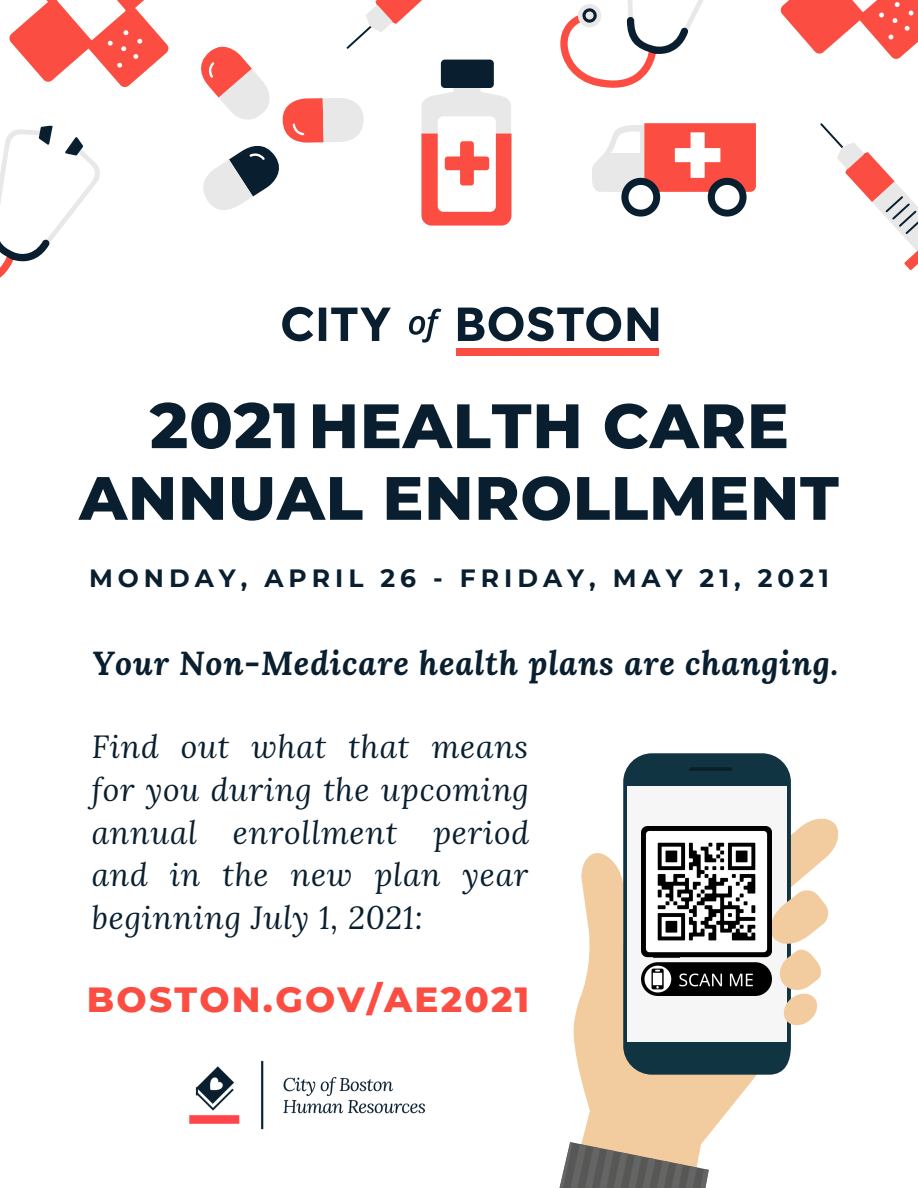
<style>
.page{position:relative;width:918px;height:1188px;background:#fff}
.page>*{position:absolute;margin:0;border:0;box-sizing:border-box;transform-origin:0 0}
.t1{font:800 62.55px "Montserrat";letter-spacing:.015em;color:#091f2f}
.t2{font:800 61.05px "Montserrat";letter-spacing:.015em;color:#091f2f}
.t3{font:800 35.7px "Montserrat";letter-spacing:.065em;color:#fb4d42}
.t4{font:italic 700 33.15px "Lora";letter-spacing:.025em;color:#091f2f}
.t5{font:italic 31.8px/42.8px "Lora";letter-spacing:.025em;color:#091f2f;text-align:justify}
.t6{font:700 25.05px "Montserrat";letter-spacing:.2em;color:#091f2f}
.s1{font-size:64.05px}
</style>
<div class="page">
<svg style="left:282px;top:307px;width:376px;height:36px"></svg>
<div style="left:457px;top:348px;width:202px;height:8px;background:#fb4d42"></div>
<svg style="left:560px;top:0;width:144px;height:88px"></svg>
<svg style="left:592px;top:123px;width:164px;height:94px"></svg>
<svg style="left:9px;top:0;width:160px;height:87px"></svg>
<svg style="left:201px;top:0;width:310px;height:226px"></svg>
<svg style="left:781px;top:0;width:137px;height:59px"></svg>
<svg style="left:820px;top:123px;width:98px;height:147px"></svg>
<svg style="left:0;top:125px;width:100px;height:153px"></svg>
<svg style="left:573px;top:853px;width:184px;height:289px;fill:#f2cc9e"></svg>
<svg style="left:623px;top:753px;width:168px;height:322px;background:#244450"></svg>
<div style="left:628px;top:786px;width:159px;height:256px;background:#f6f6f6"></div>
<hr style="left:689px;top:767px;width:43px;height:4px;background:#0a1f26;border-radius:2px">
<svg style="left:559px;top:1142px;width:150px;height:46px;background:#8e857a"></svg>
<svg style="left:672px;top:818px;width:166px;height:209px"></svg>
<img style="left:641px;top:826px;width:130px;height:169px">
<img style="left:189px;top:1061px;width:236px;height:69px">
<p class="t1" style="left:150px;top:388px;width:641px"><span class="s1">2021</span> HEALTH CARE</p>
<p class="t2" style="left:79px;top:461px;width:761px">ANNUAL ENROLLMENT</p>
<p class="t6" style="left:89px;top:563px;width:741px">MONDAY, APRIL 26 - FRIDAY, MAY 21, 2021</p>
<p class="t4" style="left:92px;top:641px;width:748px">Your Non-Medicare health plans are changing.</p>
<p class="t5" style="left:92px;top:725px;width:439px">Find out what that means for you during the upcoming annual enrollment period and in the new plan year beginning July 1, 2021:</p>
<p class="t3" style="left:87px;top:977px;width:444px">BOSTON.GOV/AE2021</p>
</div>
